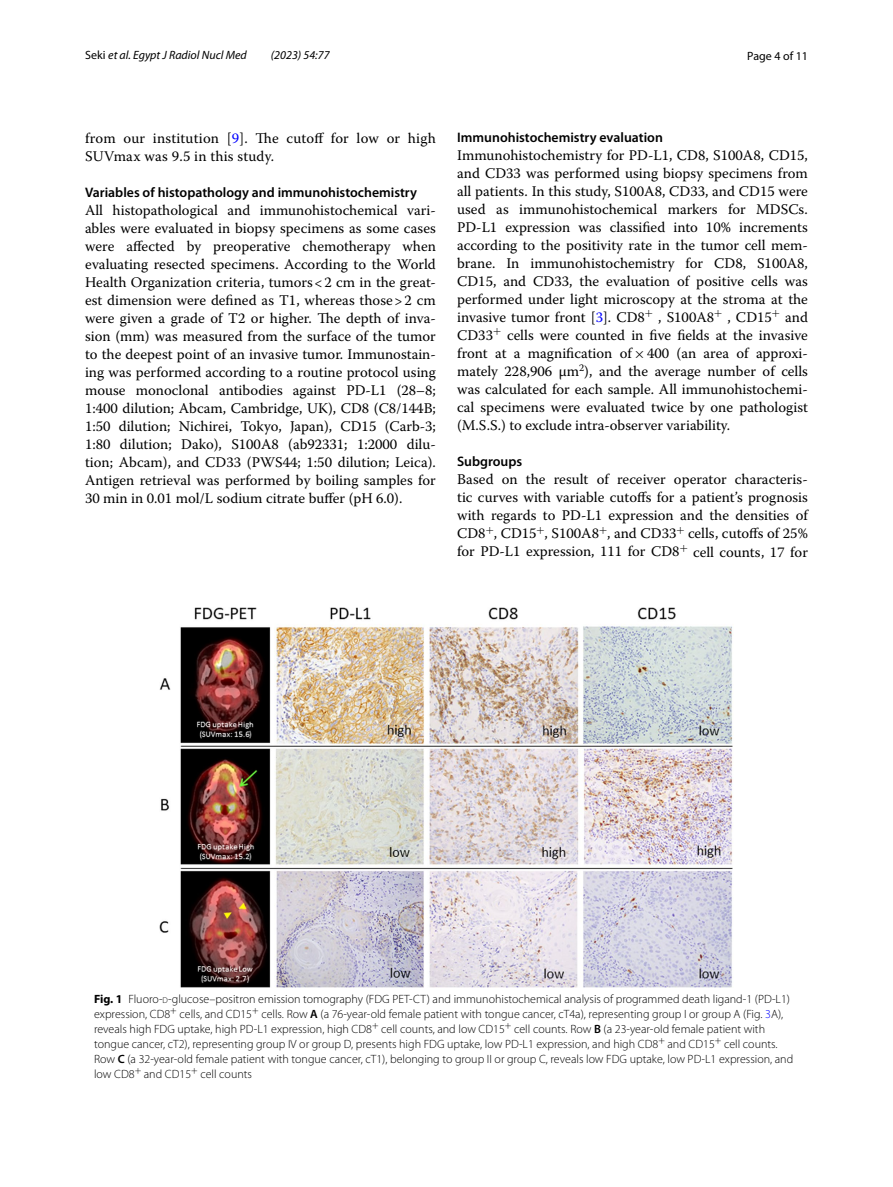
<style>
.page{position:relative;width:893px;height:1187px;background:#fff}
.page>*{position:absolute;margin:0;border:0;box-sizing:border-box;transform-origin:0 0}
.t1{font:14.7px/18px "Warnock Pro";color:#000;text-align:justify}
.t2{font:600 13.8px "Myriad Pro";color:#000}
.t3{font:300 12px/15px "Myriad Pro";color:#000}
.t4{font:italic 12px "Myriad Pro";color:#000}
.t5{font:12px "Myriad Pro";color:#000}
.s1{font-style:normal}
.s2{color:#00f}
.s3{font-family:"MTSY"}
.s4{font-weight:700}
.s5{font-size:8.4px}
.s6{font-weight:600}
</style>
<div class="page">
<img style="left:159px;top:607px;width:574px;height:380px">
<p class="t4" style="left:85px;top:48px;width:163px"><span class="s1">Seki</span> et al. Egypt J Radiol Nucl Med</p>
<p class="t4" style="left:271px;top:48px;width:60px">(2023) 54:77</p>
<p class="t5" style="left:747px;top:48px;width:62px">Page 4 of 11</p>
<p class="t1" style="left:85px;top:128px;width:352px">from our institution [<span class="s2">9</span>]. The cutoff for low or high<br>SUVmax was 9.5 in this study.</p>
<p class="t2" style="left:85px;top:183px;width:333px">Variables of histopathology and immunohistochemistry</p>
<p class="t1" style="left:85px;top:200px;width:352px">All histopathological and immunohistochemical vari&shy;ables were evaluated in biopsy specimens as some cases were affected by preoperative chemotherapy when evaluating resected specimens. According to the World Health Organization criteria, tumors&lt;2 cm in the great&shy;est dimension were defined as T1, whereas those&gt;2 cm were given a grade of T2 or higher. The depth of inva&shy;sion (mm) was measured from the surface of the tumor to the deepest point of an invasive tumor. Immunostain&shy;ing was performed according to a routine protocol using mouse monoclonal antibodies against PD-L1 (28–8; 1:400 dilution; Abcam, Cambridge, UK), CD8 (C8/144B; 1:50 dilution; Nichirei, Tokyo, Japan), CD15 (Carb-3; 1:80 dilution; Dako), S100A8 (ab92331; 1:2000 dilu&shy;tion; Abcam), and CD33 (PWS44; 1:50 dilution; Leica).<br>Antigen retrieval was performed by boiling samples for 30 min in 0.01 mol/L sodium citrate buffer (pH 6.0).</p>
<p class="t2" style="left:457px;top:129px;width:207px">Immunohistochemistry evaluation</p>
<p class="t1" style="left:457px;top:146px;width:352px">Immunohistochemistry for PD-L1, CD8, S100A8, CD15, and CD33 was performed using biopsy specimens from all patients. In this study, S100A8, CD33, and CD15 were used as immunohistochemical markers for MDSCs.<br>PD-L1 expression was classified into 10% increments according to the positivity rate in the tumor cell mem&shy;brane. In immunohistochemistry for CD8, S100A8, CD15, and CD33, the evaluation of positive cells was performed under light microscopy at the stroma at the invasive tumor front [<span class="s2">3</span>]. CD8<sup>+</sup> , S100A8<sup>+</sup> , CD15<sup>+</sup> and CD33<sup>+</sup> cells were counted in five fields at the invasive front at a magnification of<span class="s3">×</span>400 (an area of approxi&shy;mately 228,906 µm<sup>2</sup>), and the average number of cells was calculated for each sample. All immunohistochemi&shy;cal specimens were evaluated twice by one pathologist (M.S.S.) to exclude intra-observer variability.</p>
<p class="t2" style="left:457px;top:453px;width:67px">Subgroups</p>
<p class="t1" style="left:457px;top:470px;width:352px">Based on the result of receiver operator characteris&shy;tic curves with variable cutoffs for a patient’s prognosis with regards to PD-L1 expression and the densities of CD8<sup>+</sup>, CD15<sup>+</sup>, S100A8<sup>+</sup>, and CD33<sup>+</sup> cells, cutoffs of 25% for PD-L1 expression, 111 for CD8<sup>+</sup> cell counts, 17 for</p>
<p class="t3" style="left:94px;top:991px;width:701px"><span class="s4">Fig. 1</span> Fluoro-<span class="s5">d</span>-glucose–positron emission tomography (FDG PET-CT) and immunohistochemical analysis of programmed death ligand-1 (PD-L1) expression, CD8<sup>+</sup> cells, and CD15<sup>+</sup> cells. Row <span class="s6">A</span> (a 76-year-old female patient with tongue cancer, cT4a), representing group I or group A (Fig. <span class="s2">3</span>A), reveals high FDG uptake, high PD-L1 expression, high CD8<sup>+</sup> cell counts, and low CD15<sup>+</sup> cell counts. Row <span class="s6">B</span> (a 23-year-old female patient with tongue cancer, cT2), representing group IV or group D, presents high FDG uptake, low PD-L1 expression, and high CD8<sup>+</sup> and CD15<sup>+</sup> cell counts.<br>Row <span class="s6">C</span> (a 32-year-old female patient with tongue cancer, cT1), belonging to group II or group C, reveals low FDG uptake, low PD-L1 expression, and low CD8<sup>+</sup> and CD15<sup>+</sup> cell counts</p>
</div>
